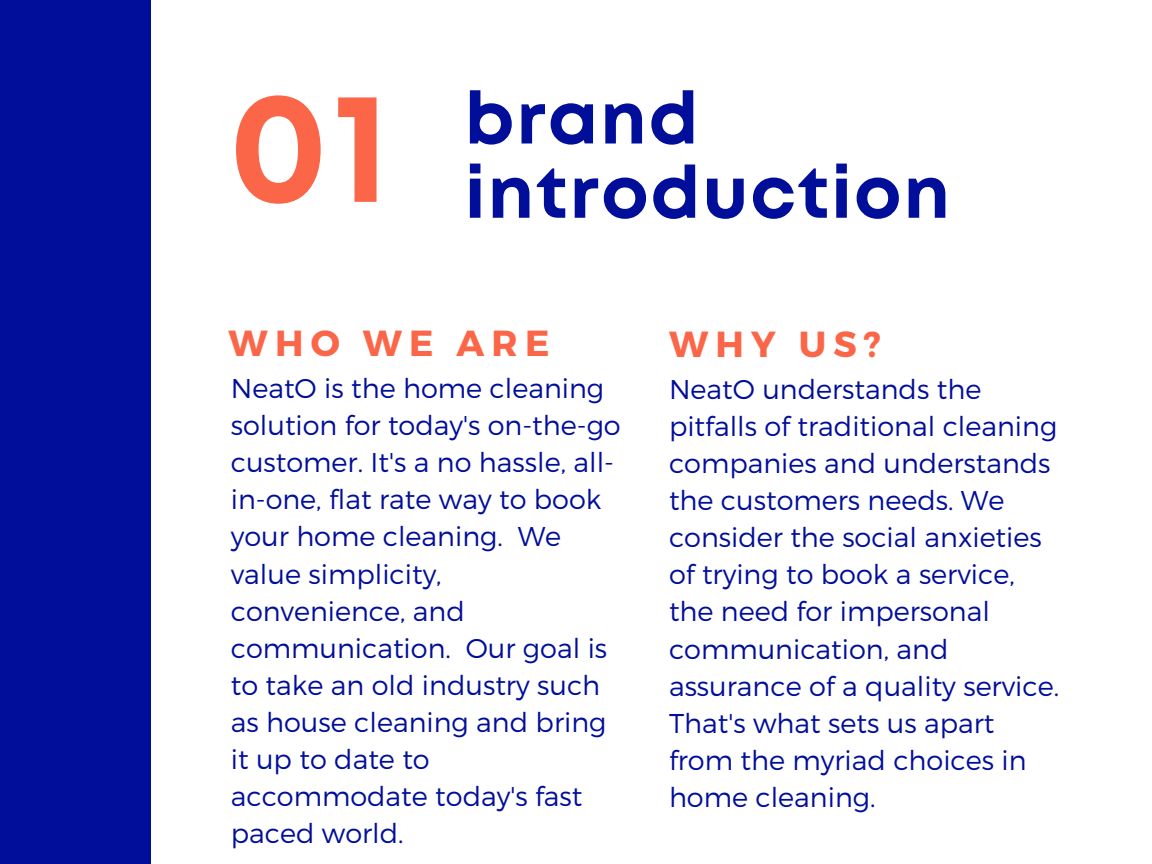
<style>
.page{position:relative;width:1152px;height:864px;background:#fff}
.page>*{position:absolute;margin:0;border:0;box-sizing:border-box;transform-origin:0 0}
.t1{font:700 156.9px "Mont";color:#fb6649}
.t2{font:700 72.45px/74.2px "Mont";letter-spacing:.03em;color:#000e9a}
.t3{font:700 36.3px "Montserrat";letter-spacing:.2em;color:#fb6649}
.t4{font:300 27.15px/37.2px "Montserrat";color:#000e9a}
</style>
<div class="page">
<div style="left:0;top:0;width:151px;height:864px;background:#000e9a"></div>
<h1 class="t1" style="left:229px;top:88px;width:162px">01</h1>
<h2 class="t2" style="left:465px;top:86px;width:487px">brand introduction</h2>
<h3 class="t3" style="left:229px;top:320px;width:322px">WHO WE ARE</h3>
<p class="t4" style="left:231px;top:368px;width:391px">NeatO is the home cleaning solution for today's on-the-go customer. It's a no hassle, all&shy;in-one, flat rate way to book your home cleaning. We value simplicity, convenience, and communication. Our goal is to take an old industry such as house cleaning and bring it up to date to accommodate today's fast paced world.</p>
<h3 class="t3" style="left:669px;top:320px;width:213px">WHY US?</h3>
<p class="t4" style="left:669px;top:369px;width:392px">NeatO understands the pitfalls of traditional cleaning companies and understands the customers needs. We consider the social anxieties of trying to book a service, the need for impersonal communication, and assurance of a quality service.<br>That's what sets us apart from the myriad choices in home cleaning.</p>
</div>
